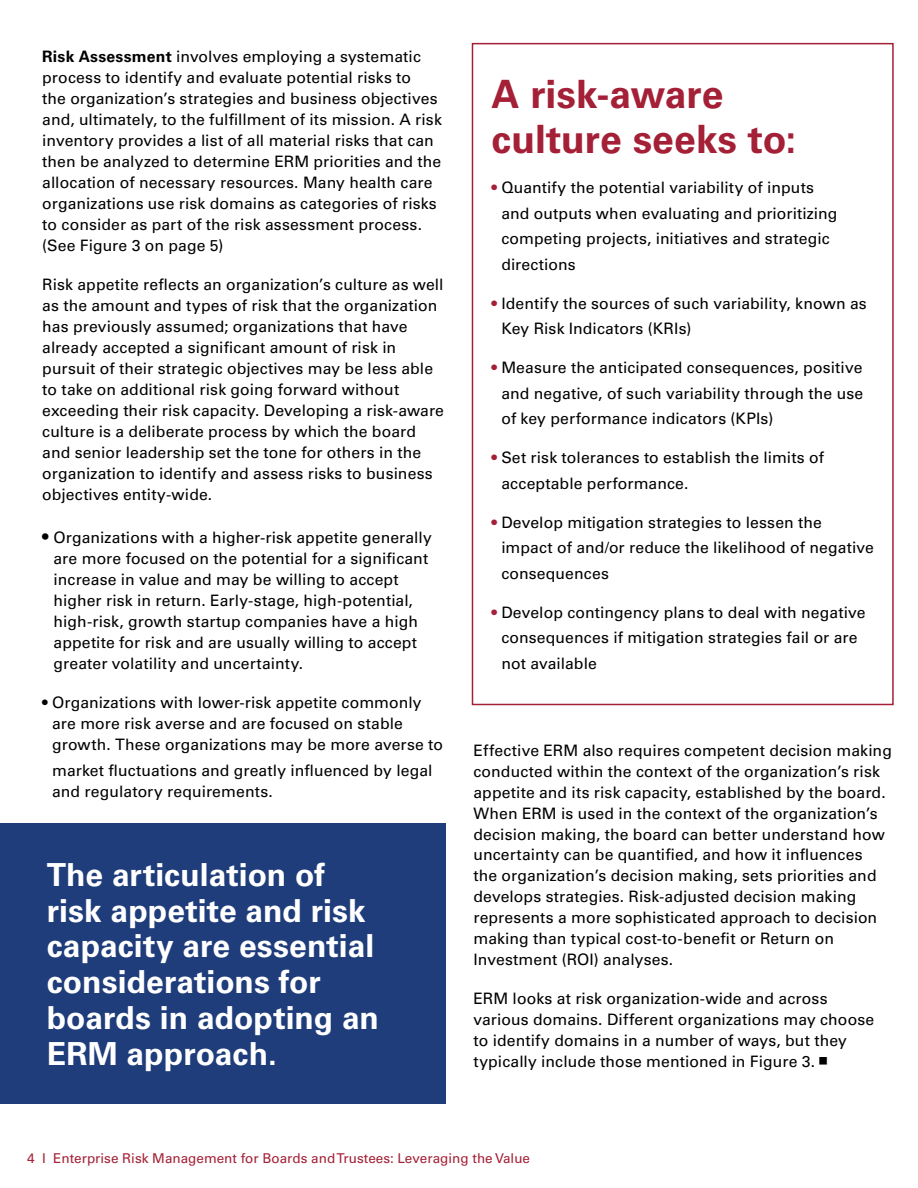
<style>
.page{position:relative;width:918px;height:1188px;background:#fff}
.page>*{position:absolute;margin:0;border:0;box-sizing:border-box;transform-origin:0 0}
.t1{font:700 39px/45px "Univers LT Std";color:#a42036}
.t2{font:700 31.8px/35.8px "Univers LT Std";letter-spacing:.005em;color:#fff}
.t3{font:15.75px/21px "Univers LT Std";letter-spacing:.005em;color:#000}
.t4{font:13.5px "Univers LT Std";color:#a42036}
.s1{font-weight:700}
.s2{font-size:18px}
.s3{color:#a42036}
</style>
<div class="page">
<div style="left:0;top:824px;width:446px;height:280px;background:#1f3d7b"></div>
<div style="left:472px;top:43px;width:422px;height:662px;border:2px solid #a42036"></div>
<p class="t3" style="left:42px;top:46px;width:401px"><span class="s1">Risk Assessment</span> involves employing a systematic process to identify and evaluate potential risks to<br>the organization’s strategies and business objectives and, ultimately, to the fulfillment of its mission. A risk inventory provides a list of all material risks that can then be analyzed to determine ERM priorities and the allocation of necessary resources. Many health care organizations use risk domains as categories of risks to consider as part of the risk assessment process. (See Figure 3 on page 5)</p>
<p class="t3" style="left:42px;top:274px;width:403px">Risk appetite reflects an organization’s culture as well as the amount and types of risk that the organization has previously assumed; organizations that have already accepted a significant amount of risk in pursuit of their strategic objectives may be less able to take on additional risk going forward without exceeding their risk capacity. Developing a risk-aware culture is a deliberate process by which the board and senior leadership set the tone for others in the organization to identify and assess risks to business objectives entity-wide.</p>
<p class="t3" style="left:54px;top:527px;width:380px;text-indent:-11px"><span class="s2">•</span> Organizations with a higher-risk appetite generally are more focused on the potential for a significant increase in value and may be willing to accept higher risk in return. Early-stage, high-potential, high-risk, growth startup companies have a high appetite for risk and are usually willing to accept greater volatility and uncertainty.</p>
<p class="t3" style="left:52px;top:692px;width:393px;text-indent:-10px">• Organizations with lower-risk appetite commonly are more risk averse and are focused on stable growth. These organizations may be more averse to</p>
<p class="t3" style="left:52px;top:760px;width:382px">market fluctuations and greatly influenced by legal and regulatory requirements.</p>
<h2 class="t2" style="left:47px;top:857px;width:334px">The articulation of risk appetite and risk capacity are essential considerations for boards in adopting an<br>ERM approach.</h2>
<h1 class="t1" style="left:491px;top:72px;width:306px">A risk-aware culture seeks to:</h1>
<p class="t3" style="left:501px;top:175px;width:338px;line-height:25.5px;text-indent:-10px"><span class="s3">•</span> Quantify the potential variability of inputs and outputs when evaluating and prioritizing competing projects, initiatives and strategic directions</p>
<p class="t3" style="left:501px;top:290px;width:367px;line-height:25.5px;text-indent:-10px"><span class="s3">•</span> Identify the sources of such variability, known as<br>Key Risk Indicators (KRIs)</p>
<p class="t3" style="left:501px;top:355px;width:363px;line-height:25.5px;text-align:justify;text-indent:-10px"><span class="s3">•</span> Measure the anticipated consequences, positive and negative, of such variability through the use of key performance indicators (KPIs)</p>
<p class="t3" style="left:501px;top:445px;width:324px;line-height:25.5px;text-indent:-10px"><span class="s3">•</span> Set risk tolerances to establish the limits of acceptable performance.</p>
<p class="t3" style="left:501px;top:509px;width:374px;line-height:25.5px;text-indent:-10px"><span class="s3">•</span> Develop mitigation strategies to lessen the impact of and/or reduce the likelihood of negative consequences</p>
<p class="t3" style="left:501px;top:599px;width:366px;line-height:25.5px;text-indent:-10px"><span class="s3">•</span> Develop contingency plans to deal with negative consequences if mitigation strategies fail or are not available</p>
<p class="t3" style="left:473px;top:740px;width:420px">Effective ERM also requires competent decision making conducted within the context of the organization’s risk appetite and its risk capacity, established by the board.<br>When ERM is used in the context of the organization’s decision making, the board can better understand how uncertainty can be quantified, and how it influences<br>the organization’s decision making, sets priorities and develops strategies. Risk-adjusted decision making represents a more sophisticated approach to decision making than typical cost-to-benefit or Return on Investment (ROI) analyses.</p>
<p class="t3" style="left:473px;top:988px;width:402px">ERM looks at risk organization-wide and across various domains. Different organizations may choose to identify domains in a number of ways, but they typically include those mentioned in Figure 3.</p>
<p class="t4" style="left:27px;top:1150px;width:505px">4 I Enterprise Risk Management for Boards and Trustees: Leveraging the Value</p>
</div>
